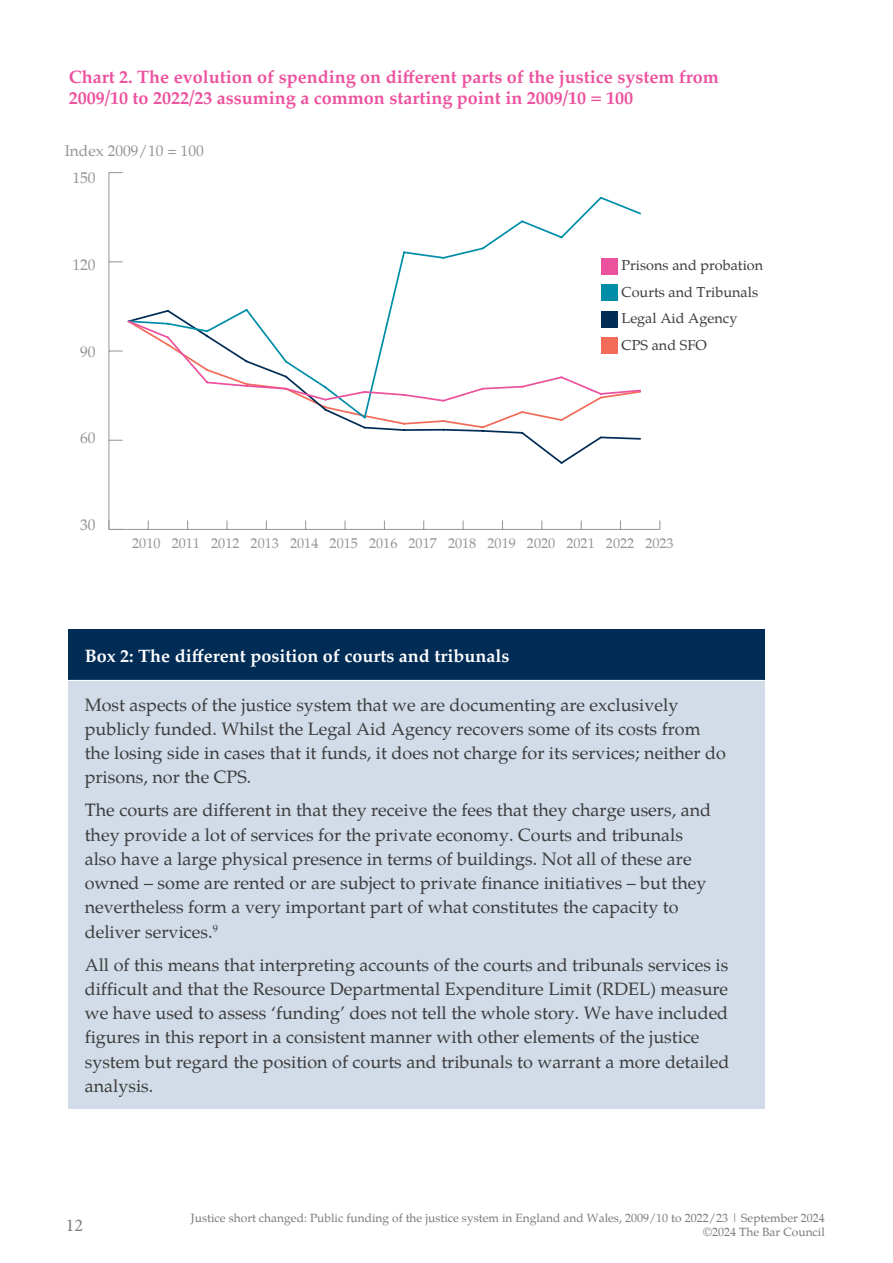
<style>
.page{position:relative;width:893px;height:1263px;background:#fff}
.page>*{position:absolute;margin:0;border:0;box-sizing:border-box;transform-origin:0 0}
.Body_1_15{font:18px/24.3px "Palatino";color:#3e3e3f}
.t1{font:700 18px/21.6px "Palatino";color:#ec519e}
.Body_1_15-2{font:700 18px "Palatino";color:#fff}
.t2{font:18px "Minion Pro";color:#7a7c7f}
.Body_1_15-3{font:15.45px "Palatino";color:#939598}
.Body_1_15-4{font:14.4px "Palatino";color:#3e3e3f}
.Body_1_15-5{font:14.25px "Palatino";color:#939598}
.t3{font:12px/13.8px "Palatino";color:#7a7c7f;text-align:right}
</style>
<div class="page">
<div style="left:68px;top:629px;width:696px;height:51px;background:#002c55"></div>
<div style="left:68px;top:680px;width:696px;height:429px;background:#d2dce8"></div>
<hr style="left:68px;top:680px;width:696px;height:1px;background:#fff">
<hr style="left:109px;top:529px;width:551px;height:1px;background:#939598">
<hr style="left:108px;top:173px;width:1px;height:356px;background:#939598">
<svg style="left:108px;top:520px;width:15px;height:10px"></svg>
<svg style="left:109px;top:440px;width:14px;height:1px"></svg>
<svg style="left:109px;top:261px;width:14px;height:1px"></svg>
<svg style="left:109px;top:172px;width:14px;height:1px"></svg>
<svg style="left:346px;top:420px;width:295px;height:44px"></svg>
<svg style="left:134px;top:197px;width:507px;height:223px"></svg>
<svg style="left:109px;top:319px;width:532px;height:84px"></svg>
<div style="left:602px;top:258px;width:16px;height:17px;background:#ec519e"></div>
<div style="left:602px;top:285px;width:16px;height:16px;background:#008da8"></div>
<div style="left:602px;top:311px;width:16px;height:16px;background:#002c55"></div>
<div style="left:602px;top:338px;width:16px;height:16px;background:#f26b58"></div>
<hr style="left:892px;top:0;width:1px;height:464px;background:#3e3e3f">
<p class="t1" style="left:69px;top:65px;width:652px">Chart 2. The evolution of spending on different parts of the justice system from<br>2009/10 to 2022/23 assuming a common starting point in 2009/10 = 100</p>
<p class="Body_1_15-3" style="left:65px;top:138px;width:141px">Index 2009/10 = 100</p>
<p class="Body_1_15-3" style="left:72px;top:166px;width:25px">150</p>
<p class="Body_1_15-3" style="left:72px;top:253px;width:25px">120</p>
<p class="Body_1_15-3" style="left:80px;top:339px;width:17px">90</p>
<p class="Body_1_15-3" style="left:80px;top:426px;width:17px">60</p>
<p class="Body_1_15-3" style="left:80px;top:512px;width:17px">30</p>
<p class="Body_1_15-4" style="left:621px;top:254px;width:143px">Prisons and probation</p>
<p class="Body_1_15-4" style="left:621px;top:280px;width:138px">Courts and Tribunals</p>
<p class="Body_1_15-4" style="left:621px;top:307px;width:117px">Legal Aid Agency</p>
<p class="Body_1_15-4" style="left:621px;top:333px;width:87px">CPS and SFO</p>
<p class="Body_1_15-5" style="left:132px;top:532px;width:30px">2010</p>
<p class="Body_1_15-5" style="left:172px;top:532px;width:30px">2011</p>
<p class="Body_1_15-5" style="left:211px;top:532px;width:30px">2012</p>
<p class="Body_1_15-5" style="left:251px;top:532px;width:30px">2013</p>
<p class="Body_1_15-5" style="left:290px;top:532px;width:30px">2014</p>
<p class="Body_1_15-5" style="left:330px;top:532px;width:30px">2015</p>
<p class="Body_1_15-5" style="left:369px;top:532px;width:30px">2016</p>
<p class="Body_1_15-5" style="left:408px;top:532px;width:30px">2017</p>
<p class="Body_1_15-5" style="left:448px;top:532px;width:30px">2018</p>
<p class="Body_1_15-5" style="left:487px;top:532px;width:30px">2019</p>
<p class="Body_1_15-5" style="left:527px;top:532px;width:30px">2020</p>
<p class="Body_1_15-5" style="left:566px;top:532px;width:30px">2021</p>
<p class="Body_1_15-5" style="left:606px;top:532px;width:30px">2022</p>
<p class="Body_1_15-5" style="left:645px;top:532px;width:30px">2023</p>
<p class="Body_1_15-2" style="left:85px;top:641px;width:426px">Box 2: The different position of courts and tribunals</p>
<p class="Body_1_15" style="left:85px;top:691px;width:643px">Most aspects of the justice system that we are documenting are exclusively publicly funded. Whilst the Legal Aid Agency recovers some of its costs from the losing side in cases that it funds, it does not charge for its services; neither do prisons, nor the CPS.</p>
<p class="Body_1_15" style="left:85px;top:796px;width:628px">The courts are different in that they receive the fees that they charge users, and they provide a lot of services for the private economy. Courts and tribunals also have a large physical presence in terms of buildings. Not all of these are owned – some are rented or are subject to private finance initiatives – but they nevertheless form a very important part of what constitutes the capacity to deliver services.<sup>9</sup></p>
<p class="Body_1_15" style="left:85px;top:951px;width:646px">All of this means that interpreting accounts of the courts and tribunals services is difficult and that the Resource Departmental Expenditure Limit (RDEL) measure we have used to assess ‘funding’ does not tell the whole story. We have included figures in this report in a consistent manner with other elements of the justice system but regard the position of courts and tribunals to warrant a more detailed analysis.</p>
<p class="t2" style="left:66px;top:1213px;width:19px">12</p>
<p class="t3" style="left:191px;top:1210px;width:635px">Justice short changed: Public funding of the justice system in England and Wales, 2009/10 to 2022/23 | September 2024 ©2024 The Bar Council</p>
</div>
